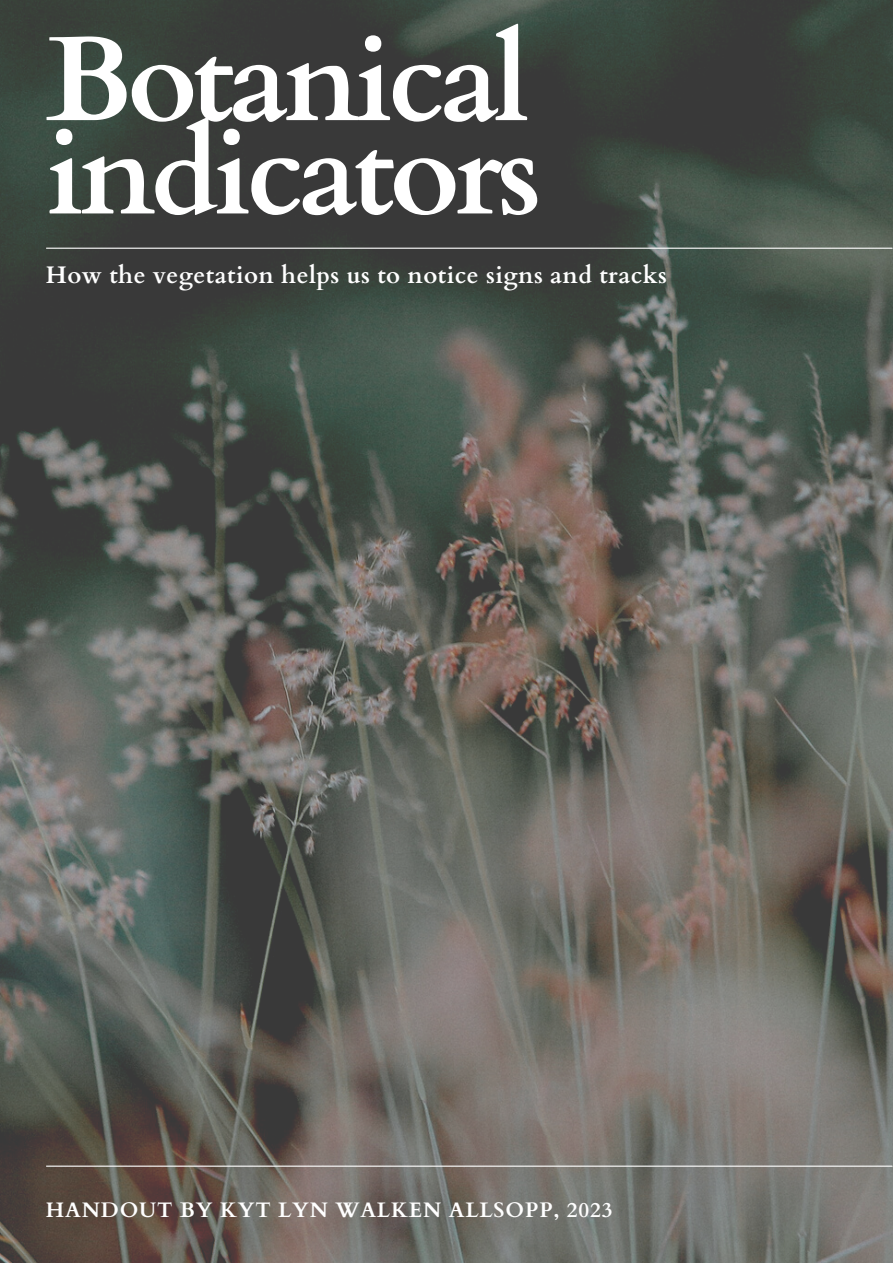
<style>
.page{position:relative;width:893px;height:1264px;background:#fff}
.page>*{position:absolute;margin:0;border:0;box-sizing:border-box;transform-origin:0 0}
.t1{font:700 119.85px/93.3px "Cardo";letter-spacing:-.045em;color:#fff}
.t2{font:700 24px "Cardo";letter-spacing:.02em;color:#fff}
.t3{font:700 21px "Cardo";letter-spacing:.04em;color:#fff}
</style>
<div class="page">
<img style="left:0;top:0;width:892px;height:1262px">
<hr style="left:46px;top:1165px;width:846px;height:1px;background:#fff">
<hr style="left:46px;top:248px;width:846px;height:1px;background:#fff">
<p class="t1" style="left:46px;top:36px;width:497px">Botanical indicators</p>
<p class="t2" style="left:46px;top:259px;width:622px">How the vegetation helps us to notice signs and tracks</p>
<p class="t3" style="left:46px;top:1195px;width:568px">HANDOUT BY KYT LYN WALKEN ALLSOPP, 2023</p>
</div>
